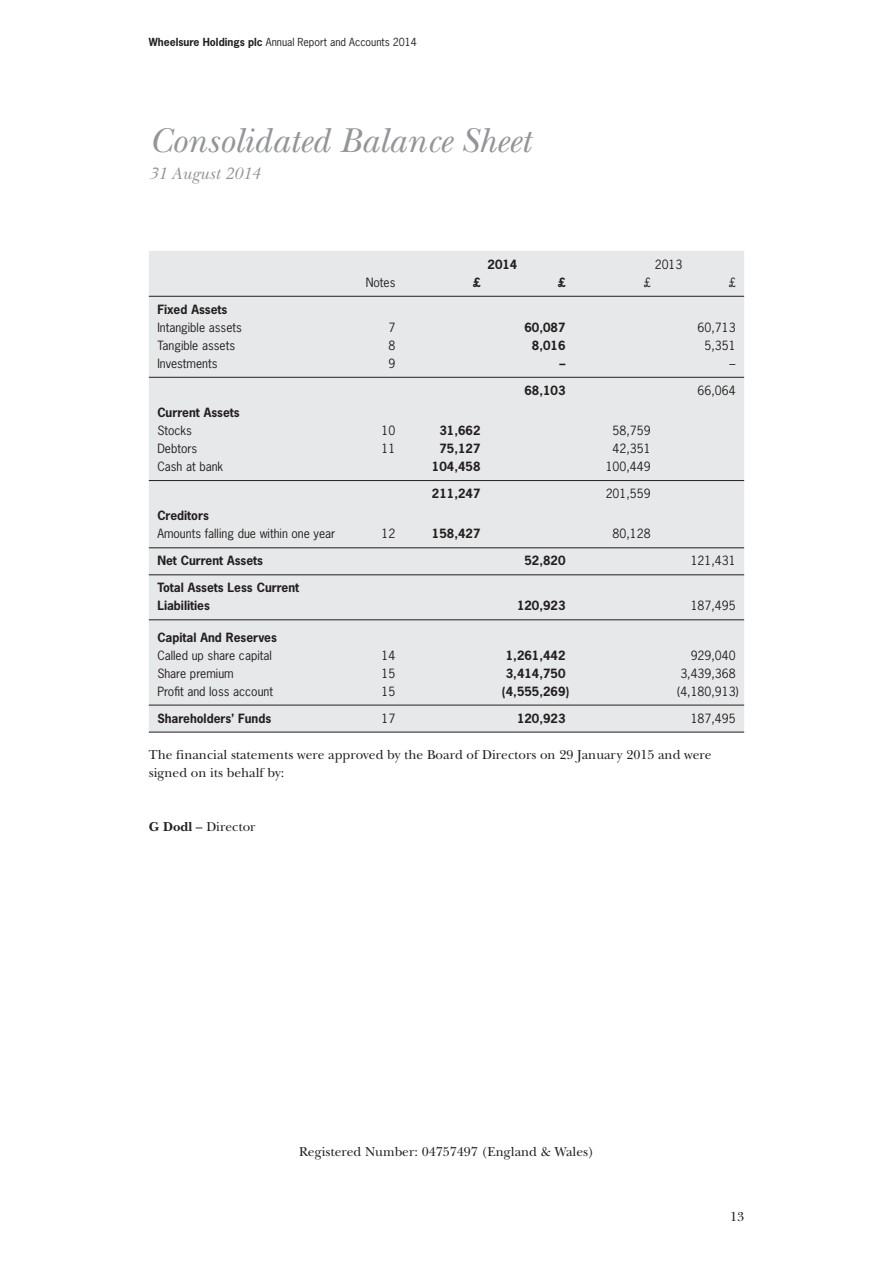
<style>
.page{position:relative;width:893px;height:1263px;background:#fff}
.page>*{position:absolute;margin:0;border:0;box-sizing:border-box;transform-origin:0 0}
.t1{font:italic 36px "New Baskerville";color:#939598}
.t2{font:italic 17.25px "New Baskerville";color:#939598}
.t3{font:13.5px/18px "New Baskerville";color:#231f20}
.t4{font:12px "News Gothic Std";color:#231f20}
.t5{font:700 12px/18px "News Gothic Std";color:#231f20}
.t6{font:10.5px "News Gothic Std";color:#231f20}
.s1{font-weight:700}
</style>
<div class="page">
<div style="left:149px;top:251px;width:595px;height:481px;background:#e7e8e9"></div>
<hr style="left:149px;top:296px;width:595px;height:1px;background:#231f20">
<hr style="left:149px;top:377px;width:595px;height:1px;background:#231f20">
<hr style="left:149px;top:480px;width:595px;height:1px;background:#231f20">
<hr style="left:149px;top:547px;width:595px;height:1px;background:#231f20">
<hr style="left:149px;top:574px;width:595px;height:1px;background:#231f20">
<hr style="left:149px;top:619px;width:595px;height:1px;background:#231f20">
<hr style="left:149px;top:705px;width:595px;height:1px;background:#231f20">
<hr style="left:149px;top:732px;width:595px;height:1px;background:#231f20">
<p class="t6" style="left:149px;top:37px;width:270px"><span class="s1">Wheelsure Holdings plc</span> Annual Report and Accounts 2014</p>
<h1 class="t1" style="left:149px;top:118px;width:383px">Consolidated Balance Sheet</h1>
<h2 class="t2" style="left:149px;top:162px;width:113px">31 August 2014</h2>
<p class="t5" style="left:487px;top:256px;width:31px">2014</p>
<p class="t4" style="left:655px;top:258px;width:29px">2013</p>
<p class="t4" style="left:366px;top:276px;width:31px">Notes</p>
<p class="t5" style="left:473px;top:274px;width:9px">£</p>
<p class="t5" style="left:558px;top:274px;width:9px">£</p>
<p class="t4" style="left:644px;top:276px;width:8px">£</p>
<p class="t4" style="left:729px;top:276px;width:8px">£</p>
<p class="t5" style="left:157px;top:301px;width:72px">Fixed Assets</p>
<p class="t4" style="left:157px;top:321px;width:86px">Intangible assets</p>
<p class="t4" style="left:389px;top:321px;width:8px">7</p>
<p class="t5" style="left:524px;top:319px;width:43px">60,087</p>
<p class="t4" style="left:698px;top:321px;width:40px">60,713</p>
<p class="t4" style="left:157px;top:339px;width:79px">Tangible assets</p>
<p class="t4" style="left:389px;top:339px;width:8px">8</p>
<p class="t5" style="left:532px;top:337px;width:35px">8,016</p>
<p class="t4" style="left:704px;top:339px;width:33px">5,351</p>
<p class="t4" style="left:157px;top:357px;width:62px">Investments</p>
<p class="t4" style="left:389px;top:357px;width:8px">9</p>
<p class="t5" style="left:560px;top:355px;width:7px">–</p>
<p class="t4" style="left:730px;top:357px;width:7px">–</p>
<p class="t5" style="left:524px;top:382px;width:43px">68,103</p>
<p class="t4" style="left:698px;top:384px;width:40px">66,064</p>
<p class="t5" style="left:157px;top:404px;width:84px">Current Assets</p>
<p class="t4" style="left:157px;top:424px;width:36px">Stocks</p>
<p class="t4" style="left:382px;top:424px;width:15px">10</p>
<p class="t5" style="left:439px;top:422px;width:43px">31,662</p>
<p class="t4" style="left:613px;top:424px;width:40px">58,759</p>
<p class="t4" style="left:157px;top:442px;width:42px">Debtors</p>
<p class="t4" style="left:382px;top:442px;width:15px">11</p>
<p class="t5" style="left:439px;top:440px;width:43px">75,127</p>
<p class="t4" style="left:613px;top:442px;width:40px">42,351</p>
<p class="t4" style="left:157px;top:460px;width:67px">Cash at bank</p>
<p class="t5" style="left:432px;top:458px;width:50px">104,458</p>
<p class="t4" style="left:606px;top:460px;width:46px">100,449</p>
<p class="t5" style="left:432px;top:485px;width:50px">211,247</p>
<p class="t4" style="left:606px;top:487px;width:46px">201,559</p>
<p class="t5" style="left:157px;top:507px;width:53px">Creditors</p>
<p class="t4" style="left:157px;top:527px;width:180px">Amounts falling due within one year</p>
<p class="t4" style="left:382px;top:527px;width:15px">12</p>
<p class="t5" style="left:432px;top:525px;width:50px">158,427</p>
<p class="t4" style="left:613px;top:527px;width:40px">80,128</p>
<p class="t5" style="left:157px;top:552px;width:107px">Net Current Assets</p>
<p class="t5" style="left:524px;top:552px;width:43px">52,820</p>
<p class="t4" style="left:691px;top:554px;width:46px">121,431</p>
<p class="t5" style="left:157px;top:579px;width:143px">Total Assets Less Current<br>Liabilities</p>
<p class="t5" style="left:517px;top:597px;width:50px">120,923</p>
<p class="t4" style="left:691px;top:599px;width:46px">187,495</p>
<p class="t5" style="left:157px;top:628px;width:121px">Capital And Reserves</p>
<p class="t4" style="left:157px;top:648px;width:116px">Called up share capital</p>
<p class="t4" style="left:382px;top:648px;width:15px">14</p>
<p class="t5" style="left:506px;top:646px;width:61px">1,261,442</p>
<p class="t4" style="left:691px;top:648px;width:46px">929,040</p>
<p class="t4" style="left:157px;top:666px;width:78px">Share premium</p>
<p class="t4" style="left:382px;top:666px;width:15px">15</p>
<p class="t5" style="left:506px;top:664px;width:61px">3,414,750</p>
<p class="t4" style="left:680px;top:666px;width:57px">3,439,368</p>
<p class="t4" style="left:157px;top:684px;width:117px">Profit and loss account</p>
<p class="t4" style="left:382px;top:684px;width:15px">15</p>
<p class="t5" style="left:502px;top:682px;width:69px">(4,555,269)</p>
<p class="t4" style="left:677px;top:684px;width:63px">(4,180,913)</p>
<p class="t5" style="left:157px;top:709px;width:115px">Shareholders’ Funds</p>
<p class="t4" style="left:382px;top:711px;width:15px">17</p>
<p class="t5" style="left:517px;top:709px;width:50px">120,923</p>
<p class="t4" style="left:691px;top:711px;width:46px">187,495</p>
<p class="t3" style="left:149px;top:745px;width:564px">The financial statements were approved by the Board of Directors on 29 January 2015 and were signed on its behalf by:</p>
<p class="t3" style="left:149px;top:817px;width:108px"><span class="s1">G Dodl</span> – Director</p>
<p class="t3" style="left:299px;top:1142px;width:296px">Registered Number: 04757497 (England &amp; Wales)</p>
<p class="t3" style="left:730px;top:1207px;width:16px">13</p>
</div>
